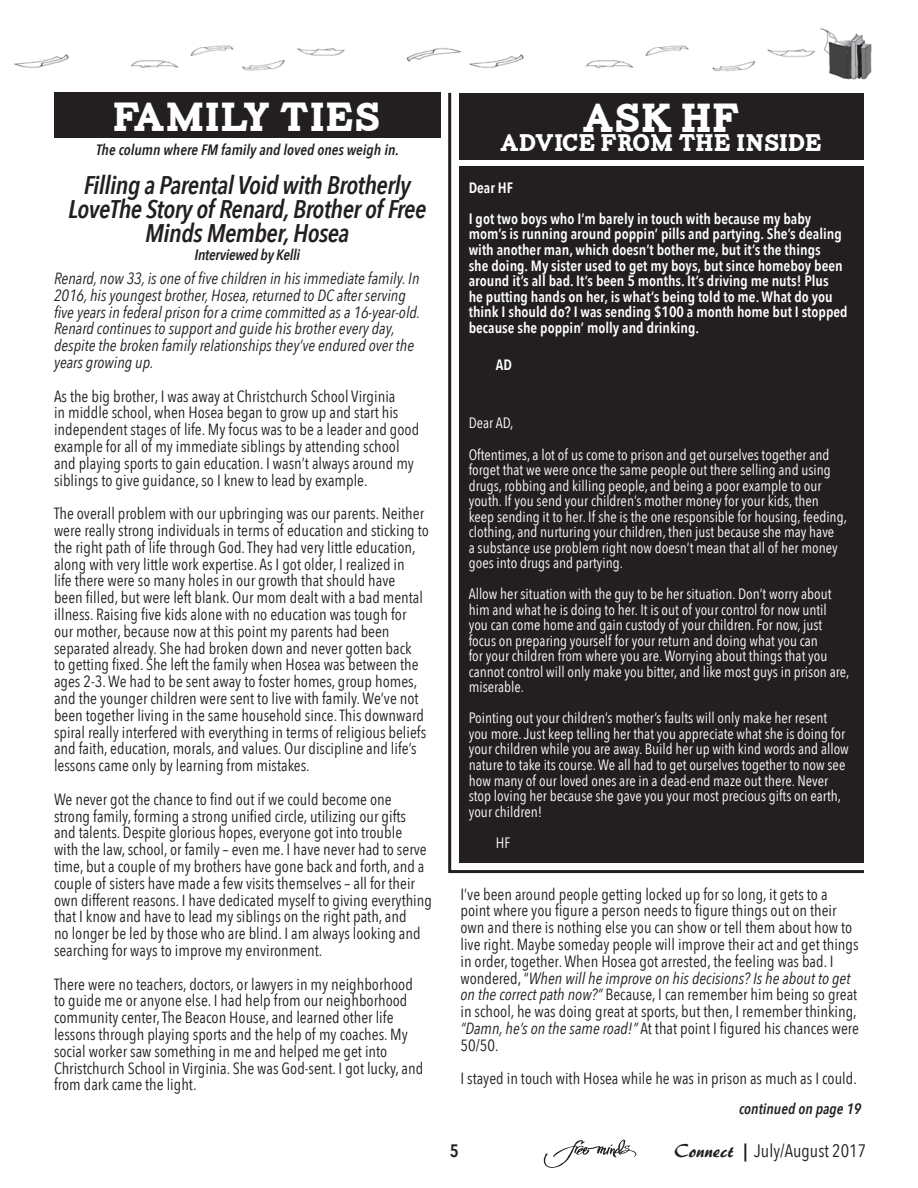
<style>
.page{position:relative;width:918px;height:1188px;background:#fff}
.page>*{position:absolute;margin:0;border:0;box-sizing:border-box;transform-origin:0 0}
.t1{font:40.5px "Carton";color:#fff}
.t2{font:italic 600 25.5px/24px "Avenir Next Condensed";letter-spacing:-.02em;color:#231f20;text-align:center}
.t3{font:24px "Carton";letter-spacing:-.005em;color:#fff}
.t4{font:18px "Avenir Next Condensed";color:#231f20}
.t5{font:600 18px "Avenir Next Condensed";color:#231f20}
.t6{font:16.2px/16.8px "Avenir Next Condensed";color:#231f20}
.t7{font:italic 16.2px/16.8px "Avenir Next Condensed";color:#231f20}
.t8{font:15px/15.6px "Avenir Next Condensed";color:#fff}
.t9{font:600 15px/15.6px "Avenir Next Condensed";color:#fff}
.t10{font:italic 600 15px "Avenir Next Condensed";color:#231f20}
.t11{font:italic 600 15px "Avenir Next Condensed";letter-spacing:-.02em;color:#231f20}
.s1{font-style:italic}
.s2{font-family:"ARBERKLEY";font-size:19.5px}
.s3{font-weight:600}
</style>
<div class="page">
<img style="left:14px;top:28px;width:858px;height:52px">
<svg style="left:544px;top:1140px;width:92px;height:28px"></svg>
<div style="left:54px;top:93px;width:387px;height:45px;background:#231f20"></div>
<div style="left:448px;top:92px;width:416px;height:782px;background:#231f20"></div>
<h1 class="t1" style="left:113px;top:100px;width:270px">FAMILY TIES</h1>
<p class="t10" style="left:96px;top:140px;width:304px">The column where FM family and loved ones weigh in.</p>
<h2 class="t2" style="left:68px;top:173px;width:360px">Filling a Parental Void with Brotherly<br>LoveThe Story of Renard, Brother of Free<br>Minds Member, Hosea</h2>
<p class="t11" style="left:195px;top:245px;width:107px">Interviewed by Kelli</p>
<p class="t7" style="left:54px;top:270px;width:368px">Renard, now 33, is one of five children in his immediate family. In 2016, his youngest brother, Hosea, returned to DC after serving five years in federal prison for a crime committed as a 16-year-old.<br>Renard continues to support and guide his brother every day, despite the broken family relationships they’ve endured over the years growing up.</p>
<p class="t6" style="left:54px;top:387px;width:367px">As the big brother, I was away at Christchurch School Virginia<br>in middle school, when Hosea began to grow up and start his independent stages of life. My focus was to be a leader and good example for all of my immediate siblings by attending school and playing sports to gain education. I wasn’t always around my siblings to give guidance, so I knew to lead by example.</p>
<p class="t6" style="left:54px;top:504px;width:377px">The overall problem with our upbringing was our parents. Neither were really strong individuals in terms of education and sticking to the right path of life through God. They had very little education, along with very little work expertise. As I got older, I realized in<br>life there were so many holes in our growth that should have<br>been filled, but were left blank. Our mom dealt with a bad mental illness. Raising five kids alone with no education was tough for our mother, because now at this point my parents had been separated already. She had broken down and never gotten back<br>to getting fixed. She left the family when Hosea was between the ages 2-3. We had to be sent away to foster homes, group homes, and the younger children were sent to live with family. We’ve not been together living in the same household since. This downward spiral really interfered with everything in terms of religious beliefs and faith, education, morals, and values. Our discipline and life’s lessons came only by learning from mistakes.</p>
<p class="t6" style="left:54px;top:790px;width:380px">We never got the chance to find out if we could become one<br>strong family, forming a strong unified circle, utilizing our gifts<br>and talents. Despite glorious hopes, everyone got into trouble<br>with the law, school, or family – even me. I have never had to serve time, but a couple of my brothers have gone back and forth, and a couple of sisters have made a few visits themselves – all for their own different reasons. I have dedicated myself to giving everything that I know and have to lead my siblings on the right path, and<br>no longer be led by those who are blind. I am always looking and searching for ways to improve my environment.</p>
<p class="t6" style="left:54px;top:975px;width:371px">There were no teachers, doctors, or lawyers in my neighborhood to guide me or anyone else. I had help from our neighborhood community center, The Beacon House, and learned other life lessons through playing sports and the help of my coaches. My social worker saw something in me and helped me get into Christchurch School in Virginia. She was God-sent. I got lucky, and from dark came the light.</p>
<h1 class="t1" style="left:582px;top:101px;width:160px">ASK HF</h1>
<h3 class="t3" style="left:500px;top:133px;width:324px">ADVICE FROM THE INSIDE</h3>
<p class="t9" style="left:469px;top:172px;width:344px;line-height:31px">Dear HF<br>I got two boys who I’m barely in touch with because my baby</p>
<p class="t9" style="left:469px;top:226px;width:380px">mom’s is running around poppin’ pills and partying. She’s dealing with another man, which doesn’t bother me, but it’s the things<br>she doing. My sister used to get my boys, but since homeboy been around it’s all bad. It’s been 5 months. It’s driving me nuts! Plus<br>he putting hands on her, is what’s being told to me. What do you think I should do? I was sending $100 a month home but I stopped because she poppin’ molly and drinking.</p>
<p class="t9" style="left:496px;top:356px;width:18px">AD</p>
<p class="t8" style="left:469px;top:407px;width:362px;line-height:31px">Dear AD,<br>Oftentimes, a lot of us come to prison and get ourselves together and</p>
<p class="t8" style="left:469px;top:461px;width:380px">forget that we were once the same people out there selling and using drugs, robbing and killing people, and being a poor example to our youth. If you send your children’s mother money for your kids, then keep sending it to her. If she is the one responsible for housing, feeding, clothing, and nurturing your children, then just because she may have<br>a substance use problem right now doesn’t mean that all of her money goes into drugs and partying.</p>
<p class="t8" style="left:469px;top:585px;width:382px">Allow her situation with the guy to be her situation. Don’t worry about him and what he is doing to her. It is out of your control for now until you can come home and gain custody of your children. For now, just focus on preparing yourself for your return and doing what you can<br>for your children from where you are. Worrying about things that you cannot control will only make you bitter, and like most guys in prison are, miserable.</p>
<p class="t8" style="left:469px;top:710px;width:382px">Pointing out your children’s mother’s faults will only make her resent you more. Just keep telling her that you appreciate what she is doing for your children while you are away. Build her up with kind words and allow nature to take its course. We all had to get ourselves together to now see how many of our loved ones are in a dead-end maze out there. Never stop loving her because she gave you your most precious gifts on earth, your children!</p>
<p class="t8" style="left:496px;top:834px;width:16px">HF</p>
<p class="t6" style="left:460px;top:885px;width:400px">I’ve been around people getting locked up for so long, it gets to a point where you figure a person needs to figure things out on their own and there is nothing else you can show or tell them about how to live right. Maybe someday people will improve their act and get things in order, together. When Hosea got arrested, the feeling was bad. I wondered, “<span class="s1">When will he improve on his decisions? Is he about to get on the correct path now?”</span> Because, I can remember him being so great in school, he was doing great at sports, but then, I remember thinking, <span class="s1">“Damn, he’s on the same road!”</span> At that point I figured his chances were 50/50.</p>
<p class="t6" style="left:460px;top:1070px;width:398px">I stayed in touch with Hosea while he was in prison as much as I could.</p>
<p class="t10" style="left:739px;top:1099px;width:124px">continued on page 19</p>
<p class="t5" style="left:450px;top:1135px;width:10px">5</p>
<p class="t4" style="left:675px;top:1136px;width:193px"><span class="s2">Connect</span> <span class="s3">|</span> July/August 2017</p>
</div>
